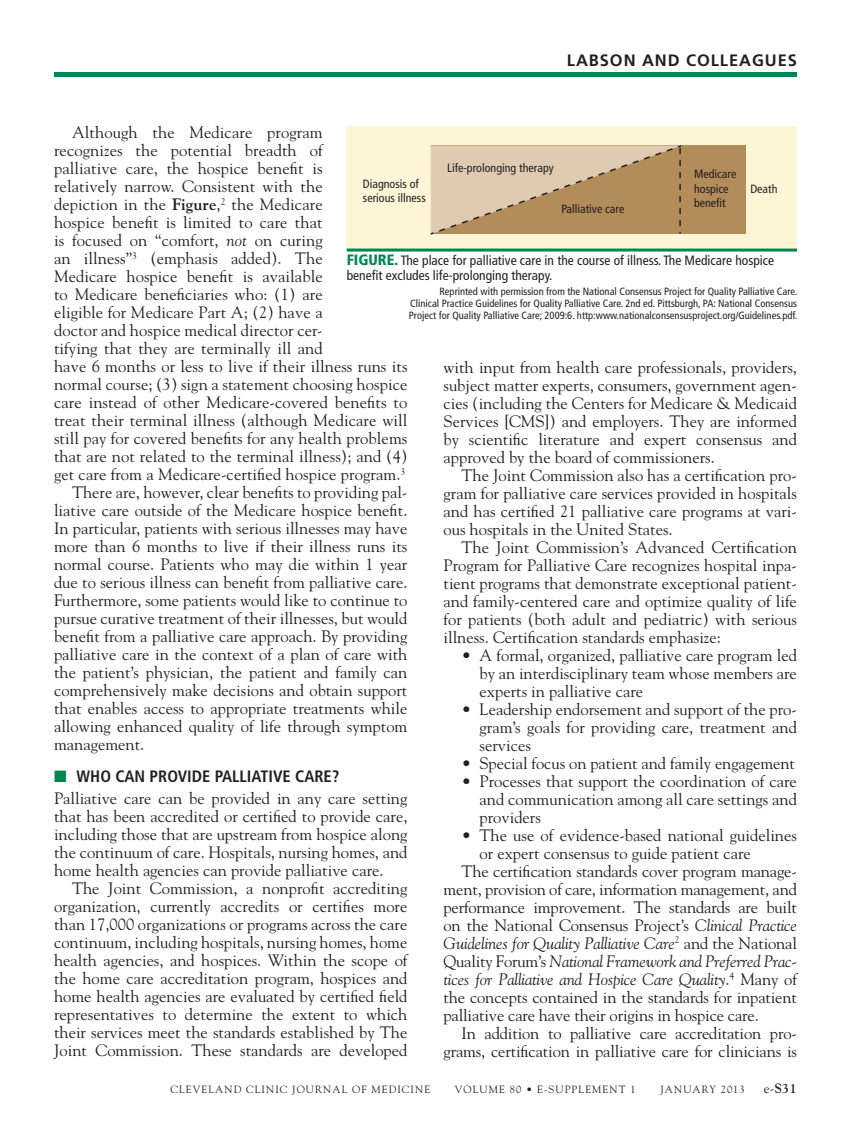
<style>
.page{position:relative;width:851px;height:1134px;background:#fff}
.page>*{position:absolute;margin:0;border:0;box-sizing:border-box;transform-origin:0 0}
.Text{font:16.5px/18px "Goudy Std";letter-spacing:.005em;color:#231f20;text-align:justify}
.Bulleted_text{font:16.5px/18px "Goudy Std";color:#231f20;text-align:justify}
.Text_no_indent{font:16.5px/18px "Goudy Std";color:#231f20;text-align:justify}
.Head_-_level_1{font:700 condensed 16.5px "Frutiger LT Std";color:#231f20}
.Running_head_right{font:700 16.5px "Frutiger LT Std";letter-spacing:.055em;color:#231f20}
.Figure_legend{font:condensed 13.5px/15px "Frutiger LT Std";color:#231f20}
.t1{font:condensed 12px/14.4px "Frutiger LT Std";color:#231f20}
.Figure_-_permission{font:condensed 10.5px/12px "Frutiger LT Std";color:#231f20;text-align:justify}
.t2{font:10.5px "Goudy Std";letter-spacing:.1em;color:#231f20}
.s1{font-weight:700}
.s2{font-style:italic}
.s3{font-weight:900;font-size:15px;color:#008751}
.s4{font-size:13.5px}
.s5{font-weight:700;font-size:13.5px}
</style>
<div class="page">
<hr style="left:54px;top:72px;width:742px;height:4px;background:#008751">
<div style="left:346px;top:127px;width:450px;height:122px;background:#fef5d6"></div>
<div style="left:431px;top:146px;width:314px;height:88px;background:#b28c59"></div>
<svg style="left:430px;top:145px;width:253px;height:90px"></svg>
<hr style="left:346px;top:249px;width:450px;height:3px;background:#008751">
<p class="Running_head_right" style="left:567px;top:51px;width:231px">LABSON AND COLLEAGUES</p>
<p class="Text" style="left:54px;top:123px;width:355px;text-align:left;text-indent:18px">Although the Medicare program<br>recognizes the potential breadth of<br>palliative care, the hospice benefit is<br>relatively narrow. Consistent with the<br>depiction in the <span class="s1">Figure</span>,<sup>2</sup> the Medicare<br>hospice benefit is limited to care that<br>is focused on “comfort, <span class="s2">not</span> on curing<br>an illness”<sup>3</sup> (emphasis added). The<br>Medicare hospice benefit is available<br>to Medicare beneficiaries who: (1) are<br>eligible for Medicare Part A; (2) have a<br>doctor and hospice medical director cer-<br>tifying that they are terminally ill and<br>have 6 months or less to live if their illness runs its normal course; (3) sign a statement choosing hospice care instead of other Medicare-covered benefits to treat their terminal illness (although Medicare will still pay for covered benefits for any health problems that are not related to the terminal illness); and (4) get care from a Medicare-certified hospice program.<sup>3</sup></p>
<p class="Text" style="left:54px;top:483px;width:355px;text-indent:18px">There are, however, clear benefits to providing pal&shy;liative care outside of the Medicare hospice benefit.<br>In particular, patients with serious illnesses may have more than 6 months to live if their illness runs its normal course. Patients who may die within 1 year due to serious illness can benefit from palliative care.<br>Furthermore, some patients would like to continue to pursue curative treatment of their illnesses, but would benefit from a palliative care approach. By providing palliative care in the context of a plan of care with the patient’s physician, the patient and family can comprehensively make decisions and obtain support that enables access to appropriate treatments while allowing enhanced quality of life through symptom management.</p>
<p class="Head_-_level_1" style="left:76px;top:766px;width:264px">WHO CAN PROVIDE PALLIATIVE CARE?</p>
<p class="Text_no_indent" style="left:54px;top:789px;width:355px">Palliative care can be provided in any care setting that has been accredited or certified to provide care, including those that are upstream from hospice along the continuum of care. Hospitals, nursing homes, and home health agencies can provide palliative care.</p>
<p class="Text" style="left:54px;top:879px;width:355px;text-indent:18px">The Joint Commission, a nonprofit accrediting organization, currently accredits or certifies more than 17,000 organizations or programs across the care continuum, including hospitals, nursing homes, home health agencies, and hospices. Within the scope of the home care accreditation program, hospices and home health agencies are evaluated by certified field representatives to determine the extent to which their services meet the standards established by The Joint Commission. These standards are developed</p>
<p class="t1" style="left:447px;top:161px;width:108px">Life-prolonging therapy</p>
<p class="t1" style="left:363px;top:176px;width:64px">Diagnosis of serious illness</p>
<p class="t1" style="left:694px;top:167px;width:44px">Medicare hospice benefit</p>
<p class="t1" style="left:561px;top:202px;width:64px">Palliative care</p>
<p class="t1" style="left:750px;top:181px;width:29px">Death</p>
<p class="Figure_legend" style="left:346px;top:253px;width:429px"><span class="s3">FIGURE.</span> The place for palliative care in the course of illness. The Medicare hospice benefit excludes life-prolonging therapy.</p>
<p class="Figure_-_permission" style="left:409px;top:285px;width:390px;text-indent:31px">Reprinted with permission from the National Consensus Project for Quality Palliative Care.<br>Clinical Practice Guidelines for Quality Palliative Care. 2nd ed. Pittsburgh, PA: National Consensus Project for Quality Palliative Care; 2009:6. http:www.nationalconsensusproject.org/Guidelines.pdf.</p>
<p class="Text" style="left:443px;top:358px;width:355px">with input from health care professionals, providers, subject matter experts, consumers, government agen&shy;cies (including the Centers for Medicare &amp; Medicaid Services [CMS]) and employers. They are informed by scientific literature and expert consensus and approved by the board of commissioners.</p>
<p class="Text" style="left:443px;top:466px;width:355px;text-indent:18px">The Joint Commission also has a certification pro&shy;gram for palliative care services provided in hospitals and has certified 21 palliative care programs at vari&shy;ous hospitals in the United States.</p>
<p class="Text" style="left:443px;top:538px;width:355px;text-indent:18px">The Joint Commission’s Advanced Certification Program for Palliative Care recognizes hospital inpa&shy;tient programs that demonstrate exceptional patient&shy;and family-centered care and optimize quality of life for patients (both adult and pediatric) with serious illness. Certification standards emphasize:</p>
<p class="Bulleted_text" style="left:479px;top:646px;width:319px;text-indent:-18px">• A formal, organized, palliative care program led by an interdisciplinary team whose members are experts in palliative care</p>
<p class="Bulleted_text" style="left:479px;top:700px;width:319px;text-indent:-18px">• Leadership endorsement and support of the pro&shy;gram’s goals for providing care, treatment and services</p>
<p class="Bulleted_text" style="left:461px;top:754px;width:335px">• Special focus on patient and family engagement</p>
<p class="Bulleted_text" style="left:479px;top:772px;width:319px;text-indent:-18px">• Processes that support the coordination of care and communication among all care settings and providers</p>
<p class="Bulleted_text" style="left:479px;top:826px;width:319px;text-indent:-18px">• The use of evidence-based national guidelines or expert consensus to guide patient care</p>
<p class="Text" style="left:443px;top:862px;width:355px;text-indent:18px">The certification standards cover program manage&shy;ment, provision of care, information management, and performance improvement. The standards are built on the National Consensus Project’s <span class="s2">Clinical Practice Guidelines for Quality Palliative Care</span><sup>2</sup> and the National Quality Forum’s <span class="s2">National Framework and Preferred Prac&shy;tices for Palliative and Hospice Care Quality</span>.<sup>4</sup> Many of the concepts contained in the standards for inpatient palliative care have their origins in hospice care.</p>
<p class="Text" style="left:443px;top:1024px;width:355px;text-align:right">In addition to palliative care accreditation pro&shy;grams, certification in palliative care for clinicians is</p>
<p class="t2" style="left:170px;top:1083px;width:261px">CLEVELAND CLINIC JOURNAL OF MEDICINE</p>
<p class="t2" style="left:455px;top:1083px;width:182px">VOLUME 80 • E-SUPPLEMENT 1</p>
<p class="t2" style="left:660px;top:1083px;width:138px">JANUARY 2013 <span class="s4">e-</span><span class="s5">S31</span></p>
</div>
